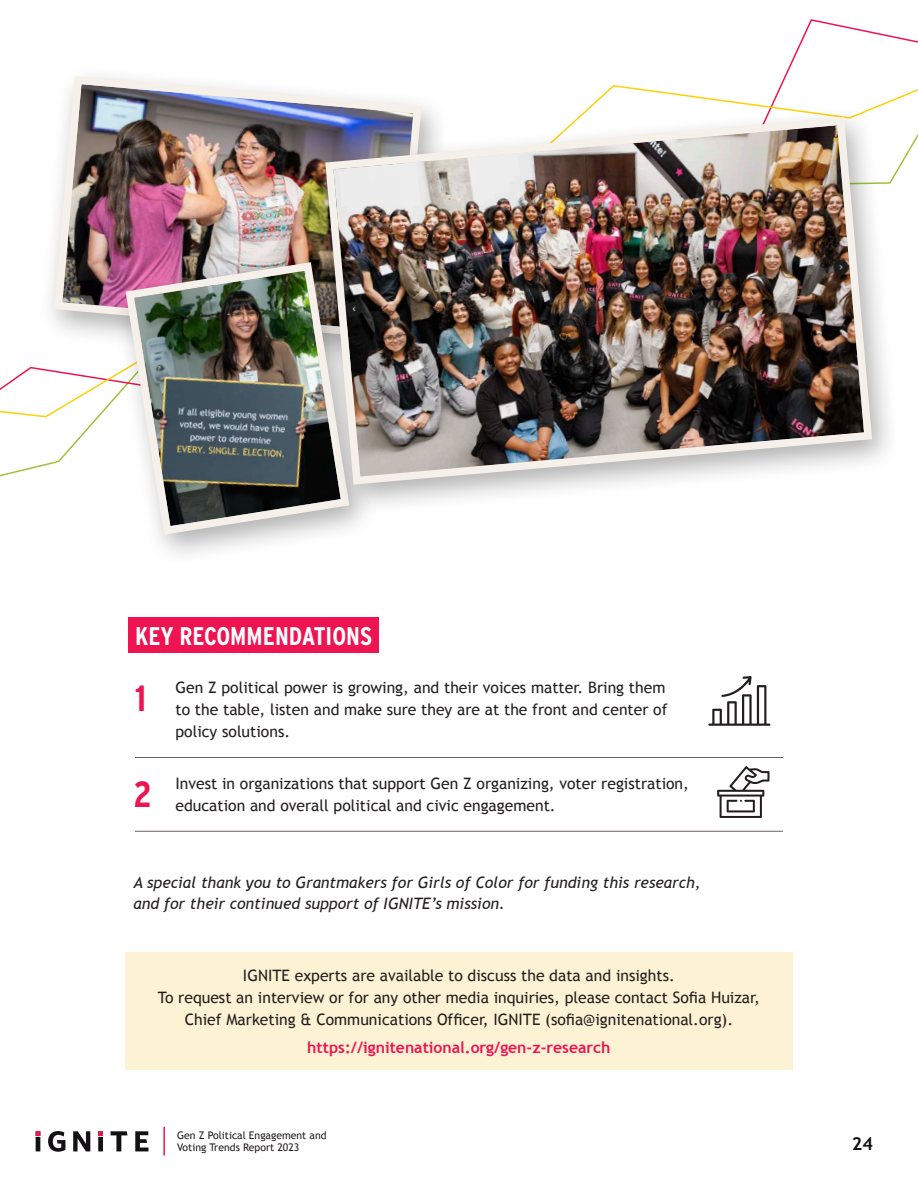
<style>
.page{position:relative;width:918px;height:1188px;background:#fff}
.page>*{position:absolute;margin:0;border:0;box-sizing:border-box;transform-origin:0 0}
.t1{font:700 36.45px "Interstate Condensed";color:#ed1451}
.H1_Ignite{font:700 25.5px "Interstate Condensed";color:#fff}
.t2{font:700 18px "Trebuchet MS";color:#141114}
.Body_Ignite{font:15.75px/21.8px "Trebuchet MS";color:#231f20}
.Body_Ignite-2{font:italic 15.75px/21.8px "Trebuchet MS";color:#231f20}
.Body_Ignite-3{font:700 15.75px "Trebuchet MS";color:#ed1451}
.t3{font:10.5px/12px "Trebuchet MS";color:#231f20}
</style>
<div class="page">
<svg style="left:36px;top:1131px;width:112px;height:21px"></svg>
<hr style="left:163px;top:1127px;width:2px;height:28px;background:#ed1451">
<div style="left:125px;top:953px;width:668px;height:117px;background:#fef2d4"></div>
<svg style="left:0;top:32px;width:918px;height:386px"></svg>
<div style="left:128px;top:617px;width:251px;height:36px;background:#ed1451"></div>
<hr style="left:135px;top:757px;width:648px;height:1px;background:#6c5f63">
<hr style="left:135px;top:831px;width:648px;height:1px;background:#6c5f63">
<svg style="left:708px;top:676px;width:62px;height:50px"></svg>
<svg style="left:717px;top:766px;width:52px;height:52px"></svg>
<div style="left:39px;top:65px;width:411px;height:307px;background:#fff"></div>
<img style="left:50px;top:76px;width:370px;height:260px">
<div style="left:111px;top:252px;width:267px;height:314px;background:#231f20;opacity:.35"></div>
<img style="left:121px;top:258px;width:233px;height:281px">
<div style="left:310px;top:106px;width:591px;height:411px;background:#231f20;opacity:.35"></div>
<img style="left:321px;top:113px;width:555px;height:376px">
<p class="H1_Ignite" style="left:135px;top:621px;width:239px">KEY RECOMMENDATIONS</p>
<p class="Body_Ignite" style="left:176px;top:677px;width:494px">Gen Z political power is growing, and their voices matter. Bring them to the table, listen and make sure they are at the front and center of policy solutions.</p>
<p class="Body_Ignite" style="left:176px;top:773px;width:515px">Invest in organizations that support Gen Z organizing, voter registration, education and overall political and civic engagement.</p>
<h3 class="t1" style="left:135px;top:678px;width:13px">1</h3>
<h3 class="t1" style="left:134px;top:774px;width:20px">2</h3>
<p class="Body_Ignite-2" style="left:134px;top:871px;width:569px">A special thank you to Grantmakers for Girls of Color for funding this research, and for their continued support of IGNITE’s mission.</p>
<p class="Body_Ignite" style="left:158px;top:965px;width:604px;text-align:center">IGNITE experts are available to discuss the data and insights.<br>To request an interview or for any other media inquiries, please contact Sofia Huizar,<br>Chief Marketing &amp; Communications Officer, IGNITE (sofia@ignitenational.org).</p>
<p class="Body_Ignite-3" style="left:307px;top:1038px;width:305px">https://ignitenational.org/gen-z-research</p>
<p class="t3" style="left:177px;top:1129px;width:151px">Gen Z Political Engagement and<br>Voting Trends Report 2023</p>
<p class="t2" style="left:852px;top:1133px;width:23px">24</p>
</div>
